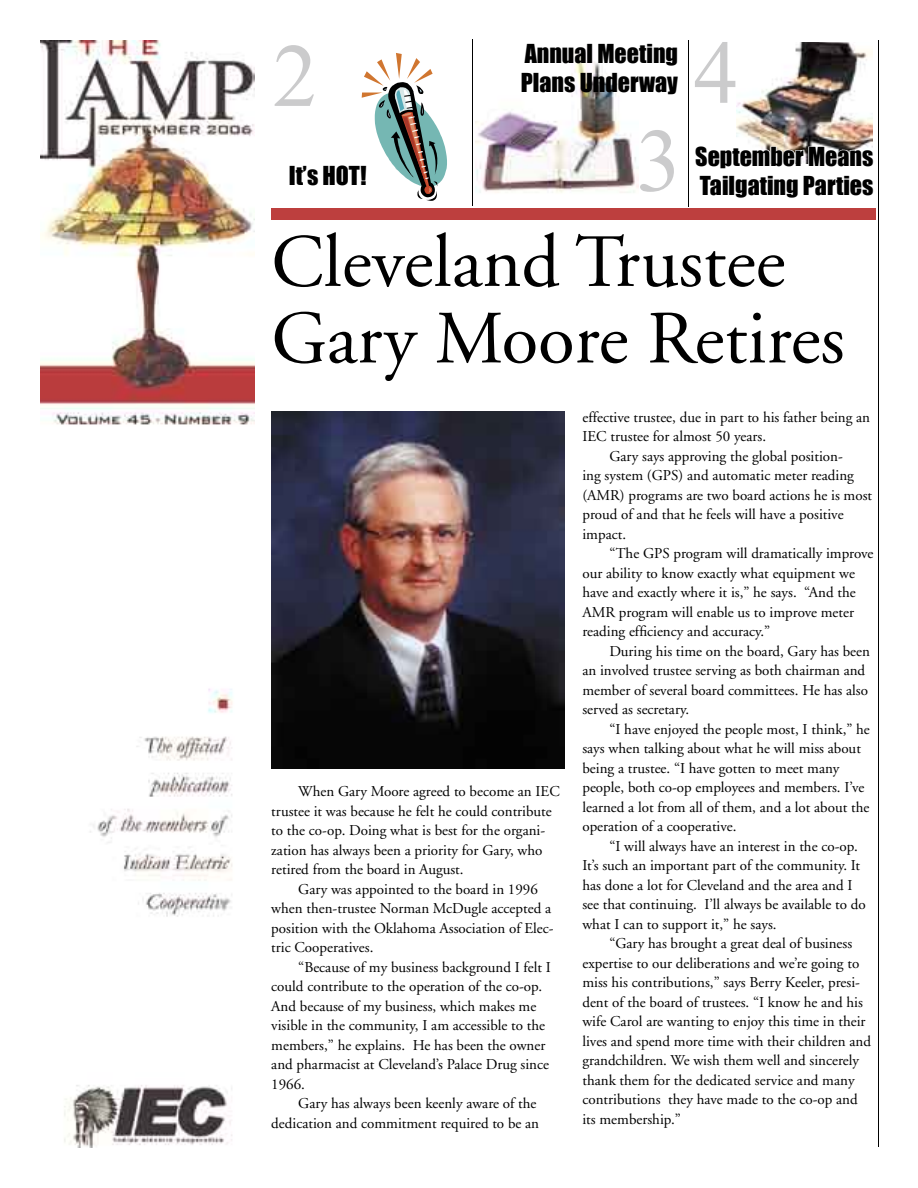
<style>
.page{position:relative;width:918px;height:1188px;background:#fff}
.page>*{position:absolute;margin:0;border:0;box-sizing:border-box;transform-origin:0 0}
.t1{font:90px "Times New Roman";color:#cbcbcc}
.t2{font:75px/76.5px "Adobe Garamond";color:#000}
.t3{font:24px/28.8px "Impact";color:#000}
.t4{font:15px/19.5px "Adobe Garamond";color:#000}
</style>
<div class="page">
<div style="left:272px;top:208px;width:604px;height:12px;background:#bd3f3e"></div>
<hr style="left:878px;top:40px;width:1px;height:1108px;background:#000">
<hr style="left:472px;top:40px;width:1px;height:166px;background:#000">
<hr style="left:688px;top:40px;width:1px;height:166px;background:#000">
<img style="left:40px;top:40px;width:214px;height:1108px">
<img style="left:736px;top:42px;width:137px;height:89px">
<img style="left:475px;top:50px;width:164px;height:143px">
<svg style="left:362px;top:53px;width:85px;height:148px"></svg>
<img style="left:736px;top:131px;width:137px;height:33px">
<img style="left:271px;top:411px;width:293px;height:358px">
<h1 class="t1" style="left:273px;top:15px;width:46px">2</h1>
<h3 class="t3" style="left:289px;top:161px;width:79px">It’s HOT!</h3>
<h3 class="t3" style="left:521px;top:39px;width:159px">Annual Meeting<br>Plans Underway</h3>
<h1 class="t1" style="left:636px;top:100px;width:46px">3</h1>
<h1 class="t1" style="left:694px;top:12px;width:46px">4</h1>
<h3 class="t3" style="left:695px;top:142px;width:180px">September Means<br>Tailgating Parties</h3>
<h2 class="t2" style="left:271px;top:226px;width:575px">Cleveland Trustee<br>Gary Moore Retires</h2>
<p class="t4" style="left:271px;top:782px;width:290px;text-indent:27px">When Gary Moore agreed to become an IEC trustee it was because he felt he could contribute to the co-op. Doing what is best for the organi&shy;zation has always been a priority for Gary, who retired from the board in August.</p>
<p class="t4" style="left:271px;top:880px;width:284px;text-indent:27px">Gary was appointed to the board in 1996 when then-trustee Norman McDugle accepted a position with the Oklahoma Association of Elec&shy;tric Cooperatives.</p>
<p class="t4" style="left:271px;top:958px;width:281px;text-indent:27px">“Because of my business background I felt I could contribute to the operation of the co-op.<br>And because of my business, which makes me visible in the community, I am accessible to the members,” he explains. He has been the owner and pharmacist at Cleveland’s Palace Drug since 1966.</p>
<p class="t4" style="left:271px;top:1094px;width:269px;text-align:right">Gary has always been keenly aware of the dedication and commitment required to be an</p>
<p class="t4" style="left:582px;top:408px;width:289px">effective trustee, due in part to his father being an</p>
<p class="t4" style="left:582px;top:427px;width:185px">IEC trustee for almost 50 years.</p>
<p class="t4" style="left:609px;top:447px;width:235px">Gary says approving the global position-</p>
<p class="t4" style="left:582px;top:466px;width:273px">ing system (GPS) and automatic meter reading</p>
<p class="t4" style="left:582px;top:486px;width:291px">(AMR) programs are two board actions he is most</p>
<p class="t4" style="left:582px;top:505px;width:263px">proud of and that he feels will have a positive</p>
<p class="t4" style="left:582px;top:525px;width:45px">impact.</p>
<p class="t4" style="left:609px;top:544px;width:266px">“The GPS program will dramatically improve</p>
<p class="t4" style="left:582px;top:564px;width:274px">our ability to know exactly what equipment we</p>
<p class="t4" style="left:582px;top:583px;width:275px">have and exactly where it is,” he says. “And the</p>
<p class="t4" style="left:582px;top:603px;width:273px">AMR program will enable us to improve meter</p>
<p class="t4" style="left:582px;top:622px;width:189px">reading efficiency and accuracy.”</p>
<p class="t4" style="left:609px;top:642px;width:262px">During his time on the board, Gary has been</p>
<p class="t4" style="left:582px;top:661px;width:284px">an involved trustee serving as both chairman and</p>
<p class="t4" style="left:582px;top:681px;width:287px">member of several board committees. He has also</p>
<p class="t4" style="left:582px;top:700px;width:108px">served as secretary.</p>
<p class="t4" style="left:609px;top:720px;width:262px">“I have enjoyed the people most, I think,” he</p>
<p class="t4" style="left:582px;top:739px;width:280px">says when talking about what he will miss about</p>
<p class="t4" style="left:582px;top:759px;width:259px">being a trustee. “I have gotten to meet many</p>
<p class="t4" style="left:582px;top:778px;width:284px">people, both co-op employees and members. I’ve</p>
<p class="t4" style="left:582px;top:798px;width:288px">learned a lot from all of them, and a lot about the</p>
<p class="t4" style="left:582px;top:817px;width:156px">operation of a cooperative.</p>
<p class="t4" style="left:609px;top:837px;width:250px">“I will always have an interest in the co-op.</p>
<p class="t4" style="left:582px;top:856px;width:279px">It’s such an important part of the community. It</p>
<p class="t4" style="left:582px;top:876px;width:272px">has done a lot for Cleveland and the area and I</p>
<p class="t4" style="left:582px;top:895px;width:285px">see that continuing. I’ll always be available to do</p>
<p class="t4" style="left:582px;top:915px;width:196px">what I can to support it,” he says.</p>
<p class="t4" style="left:609px;top:934px;width:244px">“Gary has brought a great deal of business</p>
<p class="t4" style="left:582px;top:954px;width:278px">expertise to our deliberations and we’re going to</p>
<p class="t4" style="left:582px;top:973px;width:279px">miss his contributions,” says Berry Keeler, presi-</p>
<p class="t4" style="left:582px;top:993px;width:282px">dent of the board of trustees. “I know he and his</p>
<p class="t4" style="left:582px;top:1012px;width:285px">wife Carol are wanting to enjoy this time in their</p>
<p class="t4" style="left:582px;top:1032px;width:290px">lives and spend more time with their children and</p>
<p class="t4" style="left:582px;top:1051px;width:278px">grandchildren. We wish them well and sincerely</p>
<p class="t4" style="left:582px;top:1071px;width:274px">thank them for the dedicated service and many</p>
<p class="t4" style="left:582px;top:1090px;width:277px">contributions they have made to the co-op and</p>
<p class="t4" style="left:582px;top:1110px;width:100px">its membership.”</p>
</div>
